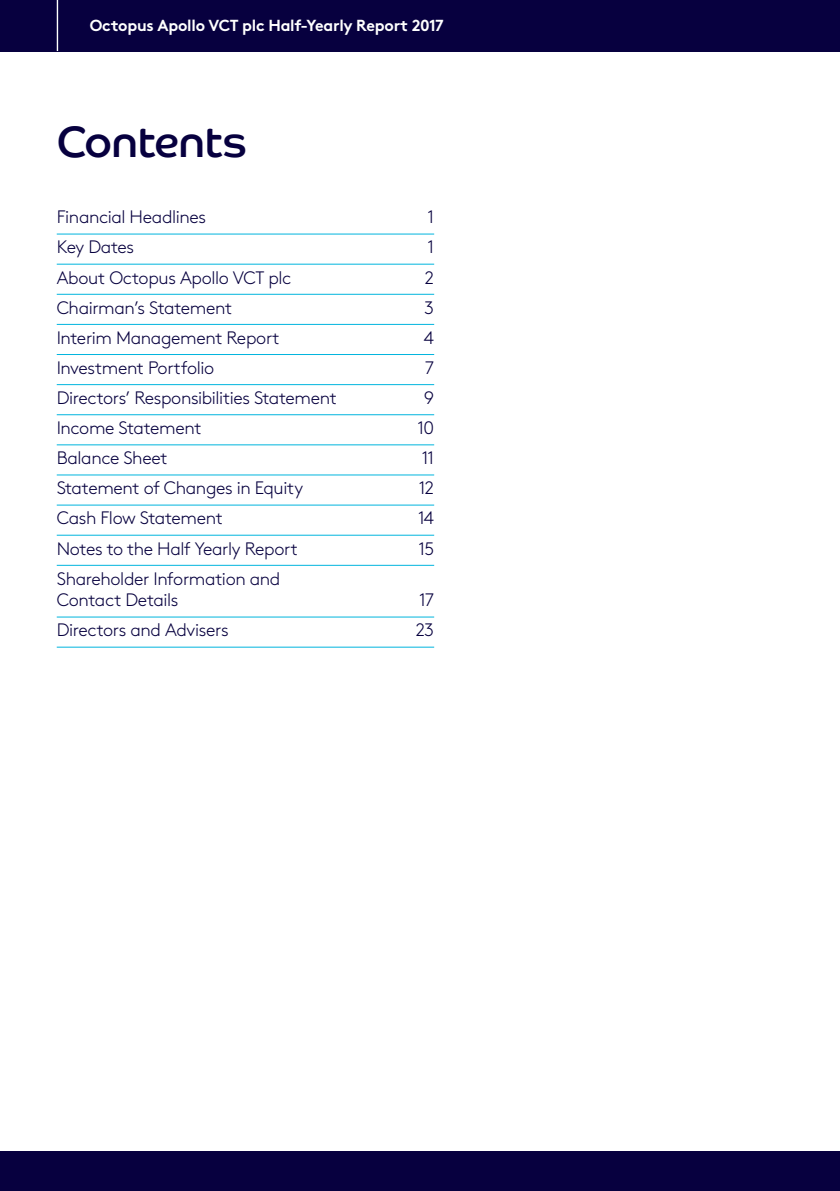
<style>
.page{position:relative;width:840px;height:1191px;background:#fff}
.page>*{position:absolute;margin:0;border:0;box-sizing:border-box;transform-origin:0 0}
.t1{font:44px "Co Headline";letter-spacing:-.01em;color:#07003f}
.t2{font:300 18px/21.6px "Brown";letter-spacing:-.02em;color:#07003f}
.t3{font:700 16px "Brown";letter-spacing:-.015em;color:#fff}
</style>
<div class="page">
<div style="left:0;top:0;width:839px;height:51px;background:#07003f"></div>
<hr style="left:57px;top:0;width:1px;height:51px;background:#fff">
<div style="left:0;top:1151px;width:839px;height:40px;background:#07003f"></div>
<hr style="left:57px;top:233px;width:377px;height:1px;background:#00b5de">
<hr style="left:57px;top:264px;width:377px;height:1px;background:#00b5de">
<hr style="left:57px;top:294px;width:377px;height:1px;background:#00b5de">
<hr style="left:57px;top:324px;width:377px;height:1px;background:#00b5de">
<hr style="left:57px;top:354px;width:377px;height:1px;background:#00b5de">
<hr style="left:57px;top:384px;width:377px;height:1px;background:#00b5de">
<hr style="left:57px;top:414px;width:377px;height:1px;background:#00b5de">
<hr style="left:57px;top:444px;width:377px;height:1px;background:#00b5de">
<hr style="left:57px;top:474px;width:377px;height:1px;background:#00b5de">
<hr style="left:57px;top:504px;width:377px;height:1px;background:#00b5de">
<hr style="left:57px;top:535px;width:377px;height:1px;background:#00b5de">
<hr style="left:57px;top:565px;width:377px;height:1px;background:#00b5de">
<hr style="left:57px;top:616px;width:377px;height:1px;background:#00b5de">
<hr style="left:57px;top:646px;width:377px;height:1px;background:#00b5de">
<p class="t3" style="left:90px;top:13px;width:355px">Octopus Apollo VCT plc Half-Yearly Report 2017</p>
<h1 class="t1" style="left:57px;top:115px;width:192px">Contents</h1>
<p class="t2" style="left:57px;top:205px;width:151px">Financial Headlines</p>
<p class="t2" style="left:427px;top:205px;width:8px">1</p>
<p class="t2" style="left:57px;top:235px;width:79px">Key Dates</p>
<p class="t2" style="left:427px;top:235px;width:8px">1</p>
<p class="t2" style="left:57px;top:265px;width:236px">About Octopus Apollo VCT plc</p>
<p class="t2" style="left:424px;top:265px;width:11px">2</p>
<p class="t2" style="left:57px;top:295px;width:177px">Chairman’s Statement</p>
<p class="t2" style="left:424px;top:295px;width:11px">3</p>
<p class="t2" style="left:57px;top:325px;width:224px">Interim Management Report</p>
<p class="t2" style="left:423px;top:325px;width:12px">4</p>
<p class="t2" style="left:57px;top:355px;width:159px">Investment Portfolio</p>
<p class="t2" style="left:424px;top:355px;width:11px">7</p>
<p class="t2" style="left:57px;top:386px;width:282px">Directors’ Responsibilities Statement</p>
<p class="t2" style="left:423px;top:386px;width:12px">9</p>
<p class="t2" style="left:57px;top:416px;width:146px">Income Statement</p>
<p class="t2" style="left:417px;top:416px;width:18px">10</p>
<p class="t2" style="left:57px;top:446px;width:112px">Balance Sheet</p>
<p class="t2" style="left:421px;top:446px;width:14px">11</p>
<p class="t2" style="left:57px;top:476px;width:248px">Statement of Changes in Equity</p>
<p class="t2" style="left:419px;top:476px;width:17px">12</p>
<p class="t2" style="left:57px;top:506px;width:168px">Cash Flow Statement</p>
<p class="t2" style="left:418px;top:506px;width:18px">14</p>
<p class="t2" style="left:57px;top:536px;width:242px">Notes to the Half Yearly Report</p>
<p class="t2" style="left:418px;top:536px;width:17px">15</p>
<p class="t2" style="left:57px;top:566px;width:225px">Shareholder Information and<br>Contact Details</p>
<p class="t2" style="left:419px;top:588px;width:16px">17</p>
<p class="t2" style="left:57px;top:618px;width:173px">Directors and Advisers</p>
<p class="t2" style="left:415px;top:618px;width:20px">23</p>
</div>
